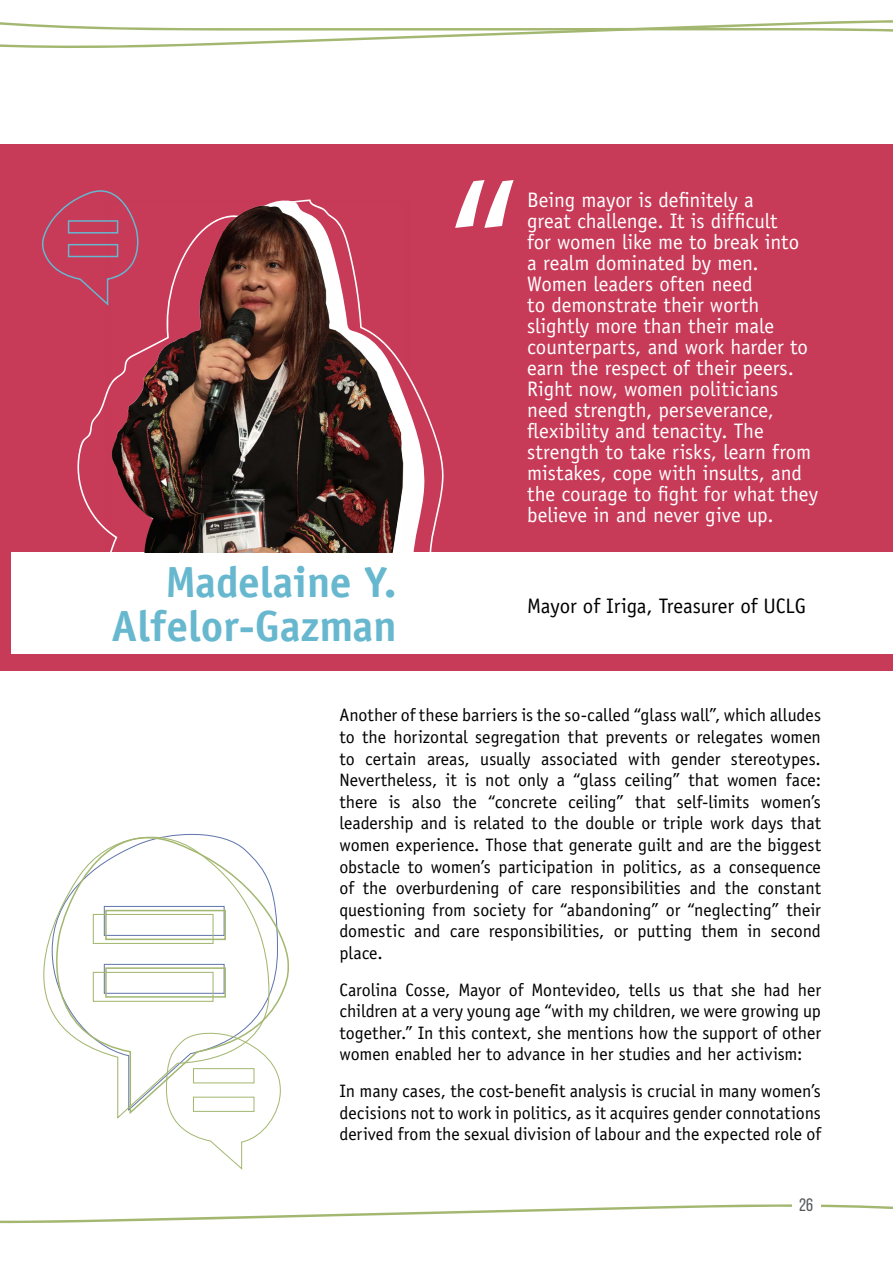
<style>
.page{position:relative;width:893px;height:1263px;background:#fff}
.page>*{position:absolute;margin:0;border:0;box-sizing:border-box;transform-origin:0 0}
.t1{font:700 43.5px/43.5px "Officina Sans LT";color:#67b8cf;text-align:right}
.t2{font:21px/21px "Officina Sans LT";letter-spacing:-.005em;color:#fff}
.t3{font:21px "Officina Sans LT";letter-spacing:-.005em;color:#000}
.t4{font:18px/21.6px "Officina Sans LT";letter-spacing:-.005em;color:#000;text-align:justify}
.t5{font:18px "Bebas Neue";color:#58595b}
</style>
<div class="page">
<svg style="left:0;top:1204px;width:893px;height:19px"></svg>
<div style="left:792px;top:1191px;width:28px;height:27px;background:#fff"></div>
<svg style="left:0;top:20px;width:893px;height:28px"></svg>
<div style="left:0;top:144px;width:893px;height:527px;background:#c73a58"></div>
<svg style="left:42px;top:190px;width:79px;height:89px"></svg>
<div style="left:11px;top:552px;width:882px;height:102px;background:#fff"></div>
<svg style="left:455px;top:180px;width:59px;height:48px"></svg>
<svg style="left:76px;top:215px;width:30px;height:316px"></svg>
<svg style="left:121px;top:199px;width:305px;height:353px"></svg>
<img style="left:106px;top:200px;width:304px;height:353px">
<svg style="left:270px;top:884px;width:19px;height:130px"></svg>
<svg style="left:43px;top:833px;width:227px;height:286px"></svg>
<svg style="left:166px;top:1030px;width:115px;height:140px"></svg>
<h1 class="t1" style="left:112px;top:560px;width:287px">Madelaine Y.<br>Alfelor-Gazman</h1>
<p class="t2" style="left:527px;top:189px;width:292px">Being mayor is definitely a<br>great challenge. It is difficult<br>for women like me to break into<br>a realm dominated by men.<br>Women leaders often need<br>to demonstrate their worth slightly more than their male counterparts, and work harder to earn the respect of their peers.<br>Right now, women politicians need strength, perseverance, flexibility and tenacity. The strength to take risks, learn from mistakes, cope with insults, and the courage to fight for what they believe in and never give up.</p>
<p class="t3" style="left:527px;top:594px;width:280px">Mayor of Iriga, Treasurer of UCLG</p>
<p class="t4" style="left:339px;top:704px;width:483px">Another of these barriers is the so-called “glass wall”, which alludes to the horizontal segregation that prevents or relegates women to certain areas, usually associated with gender stereotypes.<br>Nevertheless, it is not only a “glass ceiling” that women face: there is also the “concrete ceiling” that self-limits women’s leadership and is related to the double or triple work days that women experience. Those that generate guilt and are the biggest obstacle to women’s participation in politics, as a consequence of the overburdening of care responsibilities and the constant questioning from society for “abandoning” or “neglecting” their domestic and care responsibilities, or putting them in second place.</p>
<p class="t4" style="left:339px;top:979px;width:483px">Carolina Cosse, Mayor of Montevideo, tells us that she had her children at a very young age “with my children, we were growing up together.” In this context, she mentions how the support of other women enabled her to advance in her studies and her activism:</p>
<p class="t4" style="left:339px;top:1080px;width:483px">In many cases, the cost-benefit analysis is crucial in many women’s decisions not to work in politics, as it acquires gender connotations derived from the sexual division of labour and the expected role of</p>
<p class="t5" style="left:799px;top:1195px;width:15px">26</p>
</div>
